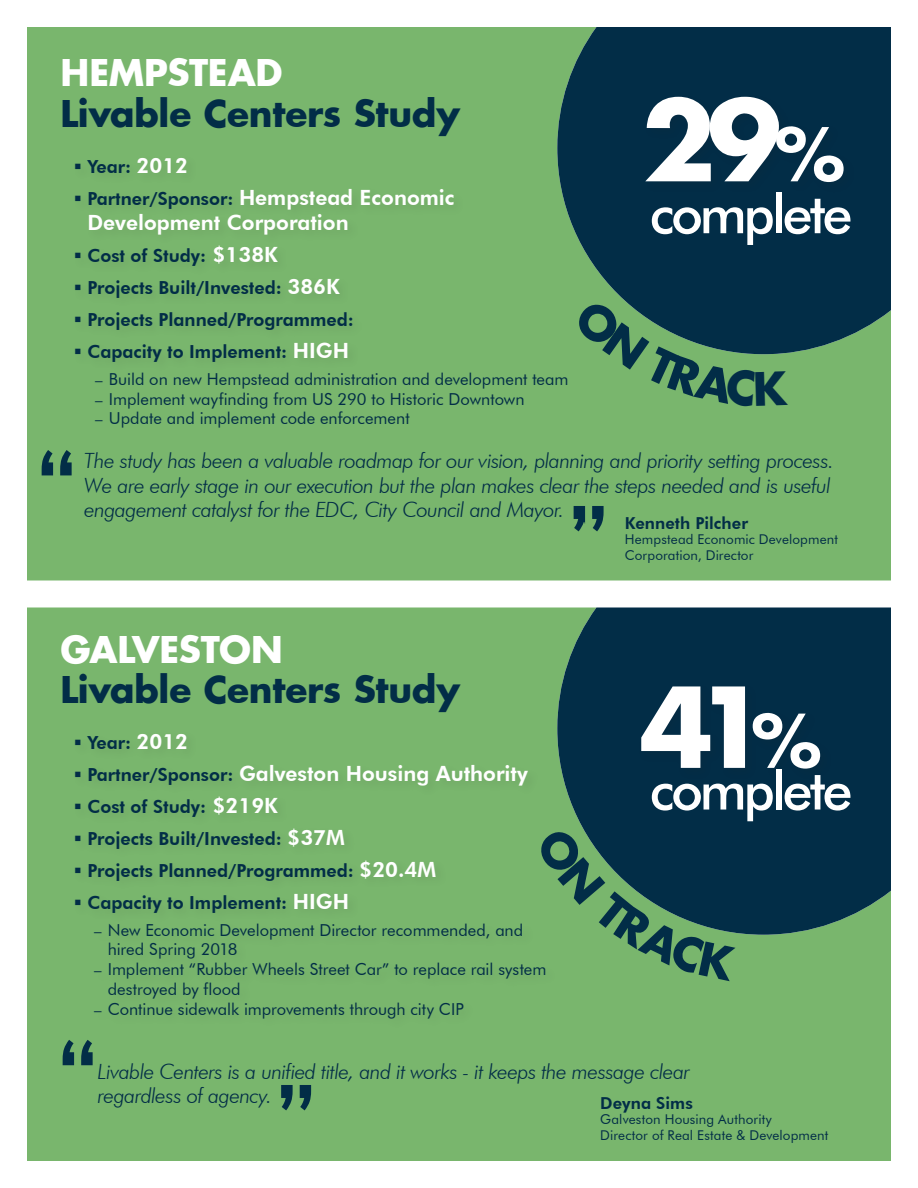
<style>
.page{position:relative;width:918px;height:1188px;background:#fff}
.page>*{position:absolute;margin:0;border:0;box-sizing:border-box;transform-origin:0 0}
.t1{font:700 108px "Futura";color:#fff}
.t2{font:500 54px "Futura BT";letter-spacing:-.06em;color:#fff}
.t3{font:700 36px "Futura";letter-spacing:-.005em;color:#022d47}
.t4{font:700 36px "Futura";letter-spacing:-.01em;color:#fff}
.t5{font:italic 300 21px/24.2px "Futura BT";letter-spacing:-.03em;color:#022d47}
.t6{font:800 21px/25.2px "Futura BT";color:#fff}
.t7{font:800 18px "Futura BT";color:#022d47}
.t8{font:16.5px/19.8px "Futura BT";color:#022d47}
.t9{font:800 16.5px "Futura BT";letter-spacing:.005em;color:#022d47}
.t10{font:13.5px "Futura BT";letter-spacing:.01em;color:#022d47}
.s1{font-size:21px;color:#fff}
.s2{font-size:18px;color:#022d47}
.s3{font-size:15px}
.s4{font-size:72px}
</style>
<div class="page">
<div style="left:27px;top:27px;width:864px;height:553px;background:#79b66d"></div>
<svg style="left:557px;top:27px;width:334px;height:327px;background:#0d3a4a"></svg>
<div style="left:27px;top:608px;width:864px;height:553px;background:#79b66d"></div>
<div style="left:557px;top:608px;width:334px;height:327px;background:#022d47"></div>
<div style="left:72px;top:155px;width:394px;height:219px;background:#79b66d"></div>
<div style="left:643px;top:93px;width:213px;height:102px;background:#022c46"></div>
<svg style="left:42px;top:450px;width:30px;height:25px"></svg>
<div style="left:72px;top:731px;width:486px;height:300px;background:#79b66d"></div>
<div style="left:638px;top:683px;width:195px;height:98px;background:#022c46"></div>
<svg style="left:63px;top:1040px;width:30px;height:25px"></svg>
<svg style="left:281px;top:1085px;width:30px;height:25px"></svg>
<svg style="left:574px;top:506px;width:30px;height:25px"></svg>
<svg style="left:558px;top:826px;width:179px;height:155px;background:#497e5d"></svg>
<svg style="left:572px;top:297px;width:216px;height:109px;background:#558d61"></svg>
<p class="t4" style="left:60px;top:48px;width:224px">HEMPSTEAD</p>
<p class="t3" style="left:60px;top:88px;width:401px">Livable Centers Study</p>
<p class="t7" style="left:87px;top:156px;width:102px">Year: <span class="s1">2012</span></p>
<p class="t6" style="left:87px;top:185px;width:369px"><span class="s2">Partner/Sponsor:</span> Hempstead Economic<br>Development Corporation</p>
<p class="t7" style="left:87px;top:245px;width:192px">Cost of Study: <span class="s1">$138K</span></p>
<p class="t7" style="left:87px;top:277px;width:254px">Projects Built/Invested: <span class="s1">386K</span></p>
<p class="t7" style="left:87px;top:309px;width:268px">Projects Planned/Programmed:</p>
<p class="t7" style="left:87px;top:341px;width:263px">Capacity to Implement: <span class="s1">HIGH</span></p>
<p class="t8" style="left:95px;top:369px;width:475px"><span class="s3">–</span> Build on new Hempstead administration and development team</p>
<p class="t8" style="left:95px;top:389px;width:431px"><span class="s3">–</span> Implement wayfinding from US 290 to Historic Downtown</p>
<p class="t8" style="left:95px;top:408px;width:316px"><span class="s3">–</span> Update and implement code enforcement</p>
<p class="t1" style="left:642px;top:66px;width:205px">29<span class="s4">%</span></p>
<p class="t2" style="left:650px;top:181px;width:204px">complete</p>
<p class="t5" style="left:84px;top:449px;width:751px">The study has been a valuable roadmap for our vision, planning and priority setting process.<br>We are early stage in our execution but the plan makes clear the steps needed and is useful engagement catalyst for the EDC, City Council and Mayor.</p>
<p class="t9" style="left:625px;top:513px;width:125px">Kenneth Pilcher</p>
<p class="t10" style="left:625px;top:531px;width:215px">Hempstead Economic Development</p>
<p class="t10" style="left:625px;top:547px;width:130px">Corporation, Director</p>
<p class="t4" style="left:60px;top:624px;width:224px">GALVESTON</p>
<p class="t3" style="left:60px;top:665px;width:401px">Livable Centers Study</p>
<p class="t7" style="left:87px;top:732px;width:102px">Year: <span class="s1">2012</span></p>
<p class="t6" style="left:87px;top:761px;width:442px"><span class="s2">Partner/Sponsor:</span> Galveston Housing Authority</p>
<p class="t7" style="left:87px;top:796px;width:192px">Cost of Study: <span class="s1">$219K</span></p>
<p class="t7" style="left:87px;top:828px;width:259px">Projects Built/Invested: <span class="s1">$37M</span></p>
<p class="t7" style="left:87px;top:860px;width:350px">Projects Planned/Programmed: <span class="s1">$20.4M</span></p>
<p class="t7" style="left:87px;top:892px;width:263px">Capacity to Implement: <span class="s1">HIGH</span></p>
<p class="t8" style="left:108px;top:920px;width:417px;text-indent:-14px"><span class="s3">–</span> New Economic Development Director recommended, and hired Spring 2018</p>
<p class="t8" style="left:108px;top:959px;width:440px;text-indent:-14px"><span class="s3">–</span> Implement “Rubber Wheels Street Car” to replace rail system destroyed by flood</p>
<p class="t8" style="left:94px;top:999px;width:371px"><span class="s3">–</span> Continue sidewalk improvements through city CIP</p>
<p class="t1" style="left:640px;top:652px;width:184px">41<span class="s4">%</span></p>
<p class="t2" style="left:650px;top:758px;width:204px">complete</p>
<p class="t5" style="left:98px;top:1059px;width:594px">Livable Centers is a unified title, and it works - it keeps the message clear regardless of agency.</p>
<p class="t9" style="left:600px;top:1093px;width:94px">Deyna Sims</p>
<p class="t10" style="left:600px;top:1111px;width:173px">Galveston Housing Authority</p>
<p class="t10" style="left:600px;top:1127px;width:230px">Director of Real Estate &amp; Development</p>
</div>
